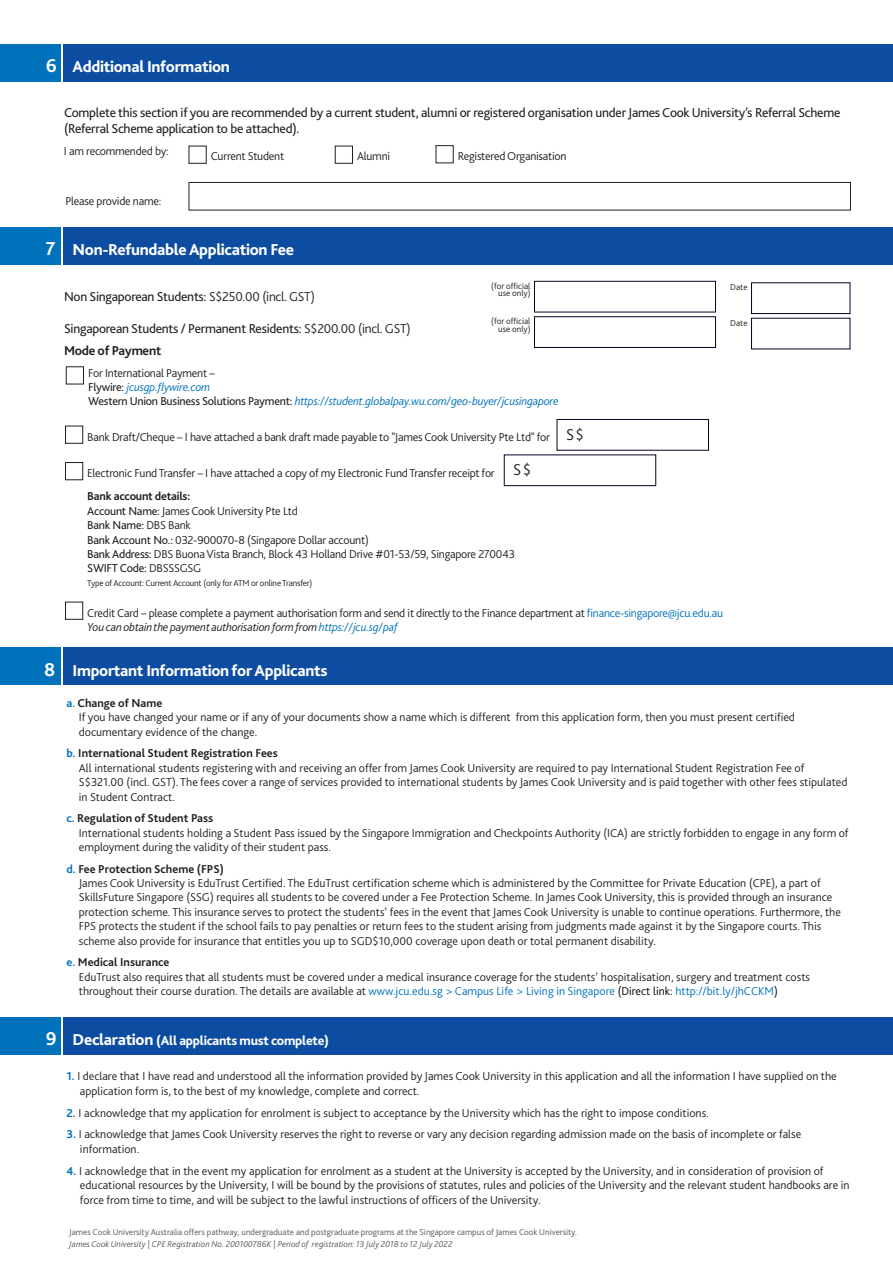
<style>
.page{position:relative;width:893px;height:1263px;background:#fff}
.page>*{position:absolute;margin:0;border:0;box-sizing:border-box;transform-origin:0 0}
.t1{font:800 16.5px "Bliss 2";letter-spacing:-.02em;color:#fff}
.t2{font:300 16.5px "Bliss 2";color:#231f20}
.t3{font:13.5px/22.5px "Bliss 2";letter-spacing:-.02em;color:#231f20}
.t4{font:800 13.5px "Bliss 2";letter-spacing:-.02em;color:#fff}
.t5{font:300 12px/14.4px "Bliss 2";color:#231f20}
.t6{font:300 12px/14.4px "Bliss 2";letter-spacing:-.02em;color:#231f20}
.t7{font:italic 300 12px/14.4px "Bliss 2";letter-spacing:-.02em;color:#0072bc}
.t8{font:300 9px "Bliss 2";color:#57585a}
.t9{font:italic 300 9px "Bliss 2";color:#57585a}
.t10{font:300 9px "Bliss 2";letter-spacing:-.02em;color:#231f20}
.t11{font:300 9px/7.5px "Bliss 2";color:#231f20;text-align:right}
.s1{font-weight:700;font-size:19.5px}
.s2{font-weight:300}
.s3{font-weight:700}
.s4{font-style:normal;color:#231f20}
.s5{font-weight:400;font-style:normal;color:#231f20}
.s6{font-weight:400}
.s7{color:#0072bc}
.s8{font-style:italic}
.s9{font-style:italic;color:#0072bc}
.s10{font-weight:700;color:#0072bc}
.s11{color:#000001}
.s12{font-size:16.5px}
.s13{font-style:normal}
</style>
<div class="page">
<div style="left:0;top:648px;width:61px;height:37px;background:#0072bc"></div>
<div style="left:64px;top:648px;width:829px;height:37px;background:#0d4da1"></div>
<div style="left:0;top:227px;width:61px;height:37px;background:#0072bc"></div>
<div style="left:64px;top:227px;width:829px;height:37px;background:#0d4da1"></div>
<div style="left:65px;top:426px;width:18px;height:18px;border:1px solid #231f20"></div>
<div style="left:65px;top:462px;width:18px;height:18px;border:1px solid #231f20"></div>
<div style="left:65px;top:602px;width:18px;height:18px;border:1px solid #231f20"></div>
<div style="left:557px;top:419px;width:152px;height:32px;border:1px solid #000424"></div>
<div style="left:504px;top:454px;width:152px;height:32px;border:1px solid #000424"></div>
<div style="left:534px;top:281px;width:182px;height:31px;border:1px solid #000424"></div>
<div style="left:751px;top:282px;width:99px;height:32px;border:1px solid #000424"></div>
<div style="left:534px;top:316px;width:182px;height:32px;border:1px solid #000424"></div>
<div style="left:0;top:44px;width:61px;height:37px;background:#0072bc"></div>
<div style="left:64px;top:44px;width:829px;height:37px;background:#0d4da1"></div>
<div style="left:189px;top:146px;width:18px;height:18px;border:1px solid #231f20"></div>
<div style="left:436px;top:145px;width:18px;height:18px;border:1px solid #231f20"></div>
<div style="left:335px;top:146px;width:18px;height:18px;border:1px solid #231f20"></div>
<div style="left:189px;top:182px;width:662px;height:28px;background:#fff;border:1px solid #231f20"></div>
<div style="left:0;top:1017px;width:61px;height:37px;background:#0072bc"></div>
<div style="left:64px;top:1017px;width:829px;height:37px;background:#0d4da1"></div>
<div style="left:66px;top:366px;width:18px;height:18px;border:1px solid #231f20"></div>
<h1 class="t1" style="left:46px;top:56px;width:186px"><span class="s1">6</span> Additional Information</h1>
<p class="t3" style="left:64px;top:104px;width:778px;line-height:16.2px">Complete this section if you are recommended by a current student, alumni or registered organisation under James Cook University’s Referral Scheme (Referral Scheme application to be attached).</p>
<p class="t6" style="left:211px;top:149px;width:75px">Current Student</p>
<p class="t5" style="left:357px;top:149px;width:35px">Alumni</p>
<p class="t6" style="left:458px;top:149px;width:110px">Registered Organisation</p>
<p class="t6" style="left:65px;top:194px;width:97px">Please provide name:</p>
<p class="t6" style="left:64px;top:143px;width:106px">I am recommended by:</p>
<h1 class="t1" style="left:46px;top:240px;width:250px"><span class="s1">7</span> Non-Refundable Application Fee</h1>
<p class="t3" style="left:64px;top:285px;width:252px">Non Singaporean Students: <span class="s2">S$250.00 (incl. GST)</span></p>
<p class="t3" style="left:64px;top:317px;width:348px">Singaporean Students / Permanent Residents: <span class="s2">S$200.00 (incl. GST)<br></span><span class="s3">Mode of Payment</span></p>
<p class="t11" style="left:491px;top:282px;width:41px">(for official use only)</p>
<p class="t10" style="left:730px;top:282px;width:19px">Date</p>
<p class="t11" style="left:491px;top:317px;width:41px">(for official use only)</p>
<p class="t10" style="left:730px;top:317px;width:19px">Date</p>
<p class="t7" style="left:88px;top:365px;width:472px"><span class="s4">For International Payment –<br></span><span class="s5">Flywire:</span> jcusgp.flywire.com<br><span class="s5">Western Union Business Solutions Payment:</span> https://student.globalpay.wu.com/geo-buyer/jcusingapore</p>
<p class="t6" style="left:87px;top:429px;width:464px">Bank Draft/Cheque – I have attached a bank draft made payable to "James Cook University Pte Ltd" for</p>
<p class="t6" style="left:87px;top:466px;width:409px">Electronic Fund Transfer – I have attached a copy of my Electronic Fund Transfer receipt for</p>
<h1 class="t2" style="left:513px;top:459px;width:20px">S$</h1>
<p class="t6" style="left:87px;top:489px;width:429px"><span class="s3">Bank account details:<br></span><span class="s6">Account Name:</span> James Cook University Pte Ltd<br><span class="s6">Bank Name:</span> DBS Bank<br><span class="s6">Bank Account No.:</span> 032-900070-8 (Singapore Dollar account)<br><span class="s6">Bank Address:</span> DBS Buona Vista Branch, Block 43 Holland Drive #01-53/59, Singapore 270043<br><span class="s6">SWIFT Code:</span> DBSSSGSG</p>
<p class="t10" style="left:87px;top:578px;width:227px">Type of Account: Current Account (only for ATM or online Transfer)</p>
<h1 class="t2" style="left:566px;top:424px;width:20px">S$</h1>
<p class="t6" style="left:87px;top:605px;width:637px">Credit Card – please complete a payment authorisation form and send it directly to the Finance department at <span class="s7">finance-singapore@jcu.edu.au<br></span><span class="s8">You can obtain the payment authorisation form from</span> <span class="s9">https://jcu.sg/paf</span></p>
<h1 class="t1" style="left:44px;top:660px;width:285px"><span class="s1">8</span> Important Information for Applicants</h1>
<p class="t5" style="left:79px;top:696px;width:718px;text-indent:-12px"><span class="s10">a.</span> <span class="s3">Change of Name<br></span>If you have changed your name or if any of your documents show a name which is different from this application form, then you must present certified documentary evidence of the change.</p>
<p class="t5" style="left:79px;top:746px;width:770px;text-indent:-12px"><span class="s10">b.</span> <span class="s3">International Student Registration Fees<br></span>All international students registering with and receiving an offer from James Cook University are required to pay International Student Registration Fee of S$321.00 (incl. GST). The fees cover a range of services provided to international students by James Cook University and is paid together with other fees stipulated in Student Contract.</p>
<p class="t5" style="left:79px;top:811px;width:771px;text-indent:-12px"><span class="s10">c.</span> <span class="s3">Regulation of Student Pass<br></span>International students holding a Student Pass issued by the Singapore Immigration and Checkpoints Authority (ICA) are strictly forbidden to engage in any form of employment during the validity of their student pass.</p>
<p class="t5" style="left:79px;top:861px;width:764px;text-indent:-12px"><span class="s10">d.</span> <span class="s3">Fee Protection Scheme (FPS)<br></span>James Cook University is EduTrust Certified. The EduTrust certification scheme which is administered by the Committee for Private Education (CPE), a part of SkillsFuture Singapore (SSG) requires all students to be covered under a Fee Protection Scheme. In James Cook University, this is provided through an insurance protection scheme. This insurance serves to protect the students’ fees in the event that James Cook University is unable to continue operations. Furthermore, the FPS protects the student if the school fails to pay penalties or return fees to the student arising from judgments made against it by the Singapore courts. This scheme also provide for insurance that entitles you up to SGD$10,000 coverage upon death or total permanent disability.</p>
<p class="t5" style="left:79px;top:955px;width:733px;text-indent:-12px"><span class="s10">e.</span> <span class="s3">Medical Insurance<br></span>EduTrust also requires that all students must be covered under a medical insurance coverage for the students’ hospitalisation, surgery and treatment costs throughout their course duration. The details are available at <span class="s7">www.jcu.edu.sg &gt; Campus Life &gt; Living in Singapore</span> <span class="s11">(Direct link:</span> <span class="s7">http://bit.ly/jhCCKM</span><span class="s11">)</span></p>
<p class="t4" style="left:46px;top:1032px;width:285px"><span class="s1">9</span> <span class="s12">Declaration</span> (All applicants must complete)</p>
<p class="t5" style="left:80px;top:1069px;width:758px;text-indent:-14px"><span class="s10">1.</span> I declare that I have read and understood all the information provided by James Cook University in this application and all the information I have supplied on the application form is, to the best of my knowledge, complete and correct.</p>
<p class="t5" style="left:66px;top:1105px;width:644px"><span class="s10">2.</span> I acknowledge that my application for enrolment is subject to acceptance by the University which has the right to impose conditions.</p>
<p class="t5" style="left:80px;top:1127px;width:723px;text-indent:-13px"><span class="s10">3.</span> I acknowledge that James Cook University reserves the right to reverse or vary any decision regarding admission made on the basis of incomplete or false information.</p>
<p class="t5" style="left:80px;top:1163px;width:771px;text-indent:-14px"><span class="s10">4.</span> I acknowledge that in the event my application for enrolment as a student at the University is accepted by the University, and in consideration of provision of educational resources by the University, I will be bound by the provisions of statutes, rules and policies of the University and the relevant student handbooks are in force from time to time, and will be subject to the lawful instructions of officers of the University.</p>
<p class="t9" style="left:69px;top:1238px;width:385px">James Cook University <span class="s13">|</span> CPE Registration No. 200100786K <span class="s13">|</span> Period of registration: 13 July 2018 to 12 July 2022</p>
<p class="t8" style="left:69px;top:1227px;width:509px">James Cook University Australia offers pathway, undergraduate and postgraduate programs at the Singapore campus of James Cook University.</p>
</div>
